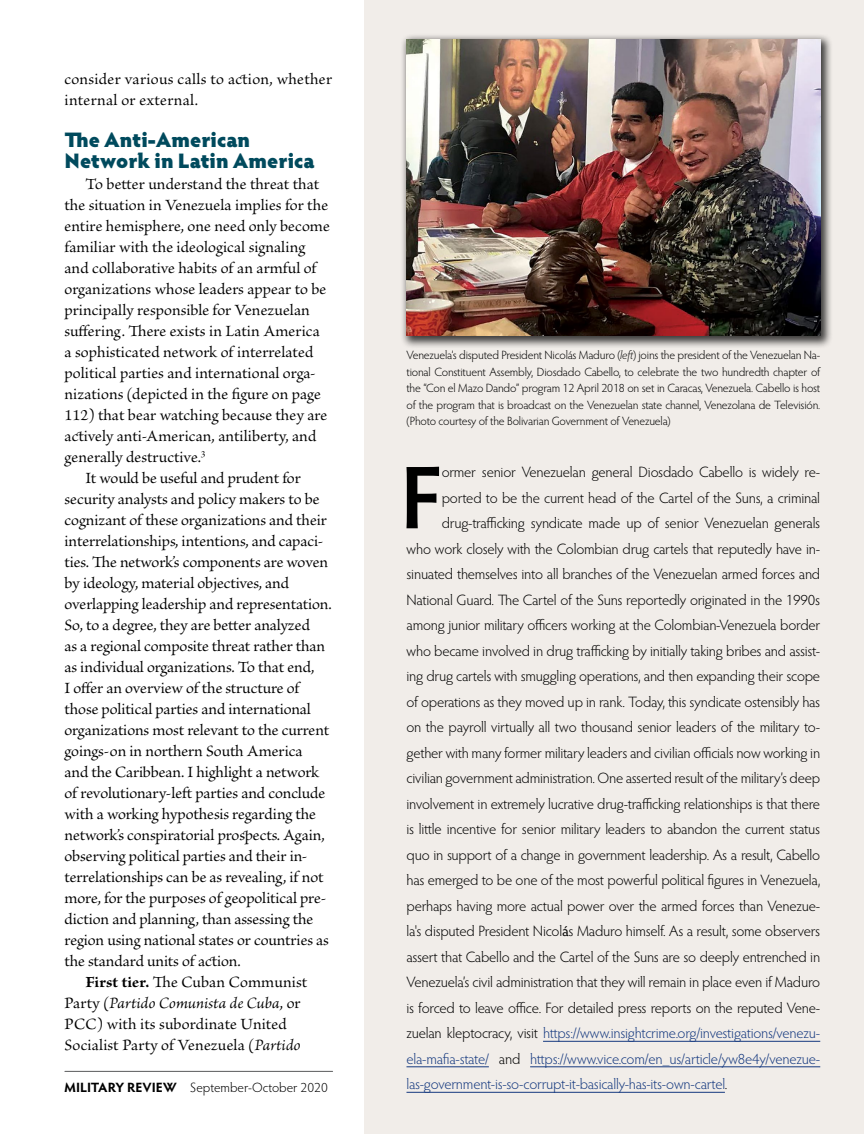
<style>
.page{position:relative;width:864px;height:1134px;background:#fff}
.page>*{position:absolute;margin:0;border:0;box-sizing:border-box;transform-origin:0 0}
.t1{font:600 89.4px "Hypatia Sans Pro";color:#000}
.t2{font:900 21px/21px "Hypatia Sans Pro";color:#004a5d}
.t3{font:16.5px "Brioso Pro";color:#000}
.t4{font:16.5px/21px "Brioso Pro";letter-spacing:.02em;color:#000}
.t5{font:italic 16.5px "Brioso Pro";color:#000}
.t6{font:300 15px "Hypatia Sans Pro";letter-spacing:-.015em;color:#000}
.t7{font:300 15px "Hypatia Sans Pro";letter-spacing:-.015em;color:#15397f}
.t8{font:300 13.5px "Hypatia Sans Pro";color:#000}
.t9{font:300 12px/16.5px "Hypatia Sans Pro";letter-spacing:-.015em;color:#000;text-align:justify}
.s1{font-weight:700}
.s2{font-style:normal}
.s3{font-style:italic}
.s4{font-weight:400}
.s5{color:#000}
</style>
<div class="page">
<hr style="left:65px;top:1071px;width:268px;height:1px;background:#58595b">
<div style="left:364px;top:0;width:500px;height:1134px;background:#f1ede9"></div>
<div style="left:400px;top:33px;width:433px;height:316px;background:#000;opacity:.75"></div>
<img style="left:406px;top:40px;width:414px;height:296px">
<hr style="left:543px;top:1041px;width:277px;height:1px;background:#15397f">
<hr style="left:406px;top:1066px;width:83px;height:1px;background:#15397f">
<hr style="left:530px;top:1066px;width:290px;height:1px;background:#15397f">
<hr style="left:406px;top:1092px;width:319px;height:1px;background:#15397f">
<p class="t4" style="left:64px;top:69px;width:269px">consider various calls to action, whether internal or external.</p>
<p class="t2" style="left:64px;top:128px;width:252px">The Anti-American<br>Network in Latin America</p>
<p class="t3" style="left:86px;top:175px;width:235px">To better understand the threat that</p>
<p class="t3" style="left:64px;top:196px;width:265px">the situation in Venezuela implies for the</p>
<p class="t3" style="left:64px;top:217px;width:267px">entire hemisphere, one need only become</p>
<p class="t3" style="left:64px;top:238px;width:242px">familiar with the ideological signaling</p>
<p class="t3" style="left:64px;top:259px;width:253px">and collaborative habits of an armful of</p>
<p class="t3" style="left:64px;top:280px;width:263px">organizations whose leaders appear to be</p>
<p class="t3" style="left:64px;top:301px;width:247px">principally responsible for Venezuelan</p>
<p class="t3" style="left:64px;top:322px;width:257px">suffering. There exists in Latin America</p>
<p class="t3" style="left:64px;top:343px;width:250px">a sophisticated network of interrelated</p>
<p class="t3" style="left:64px;top:364px;width:253px">political parties and international orga-</p>
<p class="t3" style="left:64px;top:385px;width:258px">nizations (depicted in the figure on page</p>
<p class="t3" style="left:64px;top:406px;width:264px">112) that bear watching because they are</p>
<p class="t3" style="left:64px;top:427px;width:253px">actively anti-American, antiliberty, and</p>
<p class="t3" style="left:64px;top:448px;width:143px">generally destructive.<sup>3</sup></p>
<p class="t3" style="left:86px;top:469px;width:217px">It would be useful and prudent for</p>
<p class="t3" style="left:64px;top:490px;width:256px">security analysts and policy makers to be</p>
<p class="t3" style="left:64px;top:511px;width:264px">cognizant of these organizations and their</p>
<p class="t3" style="left:64px;top:532px;width:260px">interrelationships, intentions, and capaci-</p>
<p class="t3" style="left:64px;top:553px;width:265px">ties. The network’s components are woven</p>
<p class="t3" style="left:64px;top:574px;width:226px">by ideology, material objectives, and</p>
<p class="t3" style="left:64px;top:595px;width:269px">overlapping leadership and representation.</p>
<p class="t3" style="left:64px;top:616px;width:247px">So, to a degree, they are better analyzed</p>
<p class="t3" style="left:64px;top:637px;width:262px">as a regional composite threat rather than</p>
<p class="t3" style="left:64px;top:658px;width:252px">as individual organizations. To that end,</p>
<p class="t3" style="left:64px;top:679px;width:236px">I offer an overview of the structure of</p>
<p class="t3" style="left:64px;top:700px;width:248px">those political parties and international</p>
<p class="t3" style="left:64px;top:721px;width:266px">organizations most relevant to the current</p>
<p class="t3" style="left:64px;top:742px;width:240px">goings-on in northern South America</p>
<p class="t3" style="left:64px;top:763px;width:256px">and the Caribbean. I highlight a network</p>
<p class="t3" style="left:64px;top:784px;width:262px">of revolutionary-left parties and conclude</p>
<p class="t3" style="left:64px;top:805px;width:253px">with a working hypothesis regarding the</p>
<p class="t3" style="left:64px;top:826px;width:262px">network’s conspiratorial prospects. Again,</p>
<p class="t3" style="left:64px;top:847px;width:245px">observing political parties and their in-</p>
<p class="t3" style="left:64px;top:868px;width:261px">terrelationships can be as revealing, if not</p>
<p class="t3" style="left:64px;top:889px;width:263px">more, for the purposes of geopolitical pre-</p>
<p class="t3" style="left:64px;top:910px;width:250px">diction and planning, than assessing the</p>
<p class="t3" style="left:64px;top:931px;width:266px">region using national states or countries as</p>
<p class="t3" style="left:64px;top:952px;width:178px">the standard units of action.</p>
<p class="t3" style="left:86px;top:973px;width:223px"><span class="s1">First tier.</span> The Cuban Communist</p>
<p class="t5" style="left:64px;top:993px;width:238px"><span class="s2">Party (</span>Partido Comunista de Cuba<span class="s2">, or</span></p>
<p class="t3" style="left:64px;top:1015px;width:224px">PCC) with its subordinate United</p>
<p class="t3" style="left:64px;top:1036px;width:238px">Socialist Party of Venezuela (<span class="s3">Partido</span></p>
<p class="t8" style="left:64px;top:1079px;width:265px"><span class="s1">MILITARY REVIEW</span> September-October 2020</p>
<p class="t9" style="left:406px;top:347px;width:415px">Venezuela’s disputed President Nicolás Maduro (<span class="s3">left</span>) joins the president of the Venezuelan Na&shy;tional Constituent Assembly, Diosdado Cabello, to celebrate the two hundredth chapter of the “Con el Mazo Dando” program 12 April 2018 on set in Caracas, Venezuela. Cabello is host of the program that is broadcast on the Venezuelan state channel, Venezolana de Televisión. (Photo courtesy of the Bolivarian Government of Venezuela)</p>
<h1 class="t1" style="left:400px;top:436px;width:44px">F</h1>
<p class="t6" style="left:442px;top:462px;width:380px">ormer senior Venezuelan general Diosdado Cabello is widely re-</p>
<p class="t6" style="left:442px;top:488px;width:380px">ported to be the current head of the Cartel of the Suns, a criminal</p>
<p class="t6" style="left:442px;top:513px;width:380px">drug-trafficking syndicate made up of senior Venezuelan generals</p>
<p class="t6" style="left:407px;top:539px;width:415px">who work closely with the Colombian drug cartels that reputedly have in-</p>
<p class="t6" style="left:407px;top:564px;width:415px">sinuated themselves into all branches of the Venezuelan armed forces and</p>
<p class="t6" style="left:407px;top:590px;width:415px">National Guard. The Cartel of the Suns reportedly originated in the 1990s</p>
<p class="t6" style="left:407px;top:615px;width:415px">among junior military officers working at the Colombian-Venezuela border</p>
<p class="t6" style="left:407px;top:641px;width:415px">who became involved in drug trafficking by initially taking bribes and assist-</p>
<p class="t6" style="left:407px;top:666px;width:415px">ing drug cartels with smuggling operations, and then expanding their scope</p>
<p class="t6" style="left:407px;top:692px;width:415px">of operations as they moved up in rank. Today, this syndicate ostensibly has</p>
<p class="t6" style="left:407px;top:717px;width:415px">on the payroll virtually all two thousand senior leaders of the military to-</p>
<p class="t6" style="left:407px;top:743px;width:415px">gether with many former military leaders and civilian officials now working in</p>
<p class="t6" style="left:407px;top:768px;width:415px">civilian government administration. One asserted result of the military’s deep</p>
<p class="t6" style="left:407px;top:794px;width:415px">involvement in extremely lucrative drug-trafficking relationships is that there</p>
<p class="t6" style="left:407px;top:819px;width:415px">is little incentive for senior military leaders to abandon the current status</p>
<p class="t6" style="left:407px;top:845px;width:415px">quo in support of a change in government leadership. As a result, Cabello</p>
<p class="t6" style="left:407px;top:870px;width:415px">has emerged to be one of the most powerful political figures in Venezuela,</p>
<p class="t6" style="left:407px;top:896px;width:415px">perhaps having more actual power over the armed forces than Venezue-</p>
<p class="t6" style="left:407px;top:921px;width:415px">la's disputed President Nicol<span class="s4">á</span>s Maduro himself. As a result, some observers</p>
<p class="t6" style="left:407px;top:947px;width:415px">assert that Cabello and the Cartel of the Suns are so deeply entrenched in</p>
<p class="t6" style="left:407px;top:972px;width:415px">Venezuela’s civil administration that they will remain in place even if Maduro</p>
<p class="t6" style="left:407px;top:998px;width:415px">is forced to leave office. For detailed press reports on the reputed Vene-</p>
<p class="t7" style="left:407px;top:1023px;width:415px"><span class="s5">zuelan kleptocracy, visit</span> https://www.insightcrime.org/investigations/venezu-</p>
<p class="t7" style="left:407px;top:1049px;width:415px">ela-mafia-state/ <span class="s5">and</span> https://www.vice.com/en_us/article/yw8e4y/venezue-</p>
<p class="t7" style="left:407px;top:1074px;width:323px">las-government-is-so-corrupt-it-basically-has-its-own-cartel<span class="s5">.</span></p>
</div>
